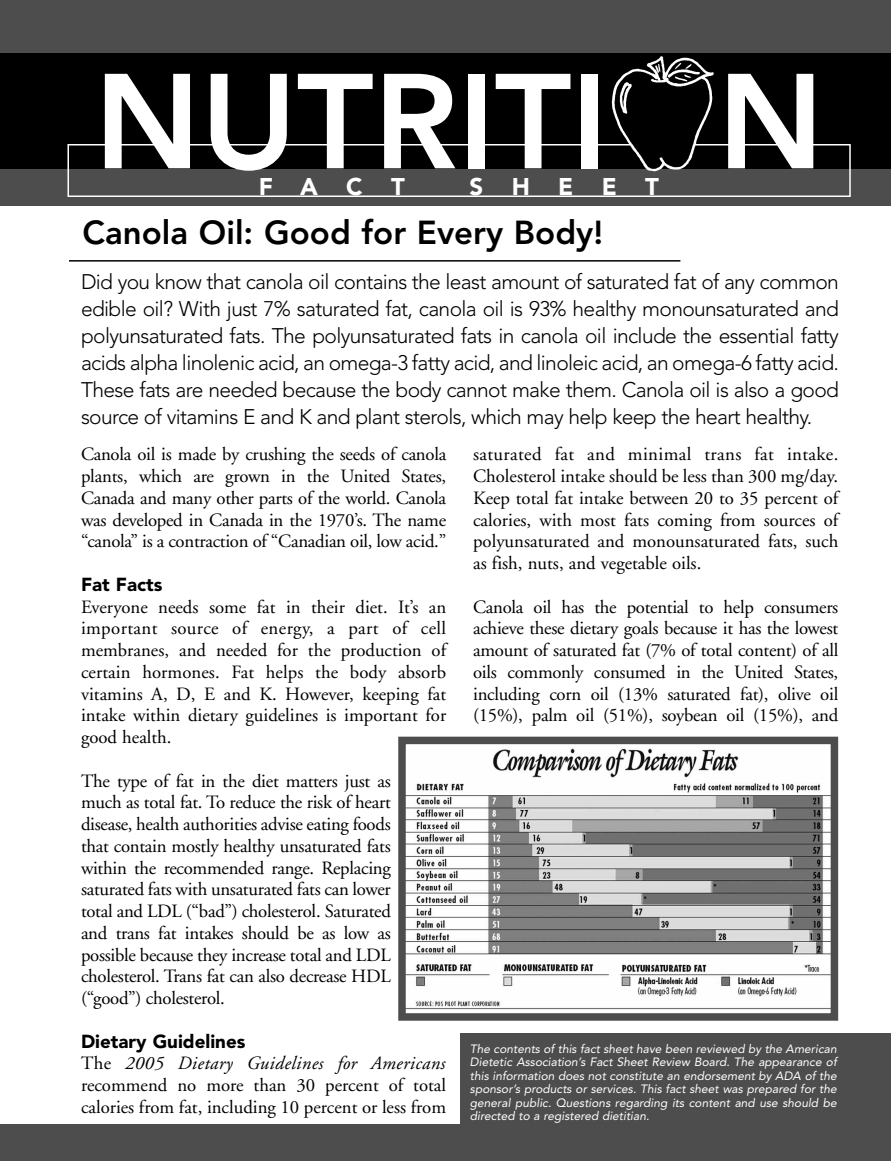
<style>
.page{position:relative;width:891px;height:1161px;background:#fff}
.page>*{position:absolute;margin:0;border:0;box-sizing:border-box;transform-origin:0 0}
.t1{font:800 133.5px "Avenir";color:#fff}
.t2{font:800 33px "Avenir";color:#000}
.t3{font:900 24px "Avenir";letter-spacing:1.185em;color:#fff}
.t4{font:300 21px/27px "Avenir";letter-spacing:-.03em;color:#000;text-align:justify}
.t5{font:18.75px/21.8px "Adobe Garamond";letter-spacing:-.01em;color:#000;text-align:justify}
.t6{font:900 18.75px "Avenir";color:#000}
.t7{font:italic 12px/13.5px "Avenir";color:#fff;text-align:justify}
.s1{font-style:italic}
</style>
<div class="page">
<div style="left:0;top:0;width:891px;height:200px;background:#000"></div>
<div style="left:0;top:0;width:891px;height:53px;background:#4d4d4d"></div>
<div style="left:0;top:169px;width:891px;height:36px;background:#4d4d4d"></div>
<div style="left:68px;top:144px;width:783px;height:53px;border:2px solid #fff"></div>
<img style="left:610px;top:56px;width:105px;height:115px">
<div style="left:0;top:1124px;width:891px;height:37px;background:#4d4d4d"></div>
<hr style="left:69px;top:260px;width:611px;height:2px;background:#000">
<img style="left:407px;top:748px;width:422px;height:262px">
<div style="left:398px;top:737px;width:440px;height:284px;border:8px solid #4d4d4d"></div>
<div style="left:460px;top:1034px;width:431px;height:121px;background:#4d4d4d"></div>
<h1 class="t1" style="left:94px;top:67px;width:731px">NUTRITI N</h1>
<p class="t3" style="left:259px;top:177px;width:148px">FACT</p>
<p class="t3" style="left:470px;top:177px;width:191px">SHEET</p>
<h2 class="t2" style="left:82px;top:219px;width:522px">Canola Oil: Good for Every Body!</h2>
<p class="t4" style="left:81px;top:270px;width:759px">Did you know that canola oil contains the least amount of saturated fat of any common edible oil? With just 7% saturated fat, canola oil is 93% healthy monounsaturated and polyunsaturated fats. The polyunsaturated fats in canola oil include the essential fatty acids alpha linolenic acid, an omega-3 fatty acid, and linoleic acid, an omega-6 fatty acid.<br>These fats are needed because the body cannot make them. Canola oil is also a good source of vitamins E and K and plant sterols, which may help keep the heart healthy.</p>
<p class="t5" style="left:81px;top:445px;width:367px">Canola oil is made by crushing the seeds of canola plants, which are grown in the United States, Canada and many other parts of the world. Canola was developed in Canada in the 1970’s. The name “canola” is a contraction of “Canadian oil, low acid.”</p>
<p class="t6" style="left:81px;top:577px;width:83px">Fat Facts</p>
<p class="t5" style="left:81px;top:597px;width:367px">Everyone needs some fat in their diet. It’s an important source of energy, a part of cell membranes, and needed for the production of certain hormones. Fat helps the body absorb vitamins A, D, E and K. However, keeping fat intake within dietary guidelines is important for good health.</p>
<p class="t5" style="left:81px;top:771px;width:311px">The type of fat in the diet matters just as much as total fat. To reduce the risk of heart disease, health authorities advise eating foods that contain mostly healthy unsaturated fats within the recommended range. Replacing saturated fats with unsaturated fats can lower total and LDL (“bad”) cholesterol. Saturated and trans fat intakes should be as low as possible because they increase total and LDL cholesterol. Trans fat can also decrease HDL (“good”) cholesterol.</p>
<p class="t6" style="left:81px;top:1033px;width:166px">Dietary Guidelines</p>
<p class="t5" style="left:81px;top:1054px;width:367px">The <span class="s1">2005 Dietary Guidelines for Americans </span>recommend no more than 30 percent of total calories from fat, including 10 percent or less from</p>
<p class="t5" style="left:473px;top:445px;width:367px">saturated fat and minimal trans fat intake.<br>Cholesterol intake should be less than 300 mg/day.<br>Keep total fat intake between 20 to 35 percent of calories, with most fats coming from sources of polyunsaturated and monounsaturated fats, such as fish, nuts, and vegetable oils.</p>
<p class="t5" style="left:473px;top:597px;width:367px">Canola oil has the potential to help consumers achieve these dietary goals because it has the lowest amount of saturated fat (7% of total content) of all oils commonly consumed in the United States, including corn oil (13% saturated fat), olive oil (15%), palm oil (51%), soybean oil (15%), and</p>
<p class="t7" style="left:470px;top:1043px;width:368px">The contents of this fact sheet have been reviewed by the American Dietetic Association’s Fact Sheet Review Board. The appearance of this information does not constitute an endorsement by ADA of the sponsor’s products or services. This fact sheet was prepared for the general public. Questions regarding its content and use should be directed to a registered dietitian.</p>
</div>
